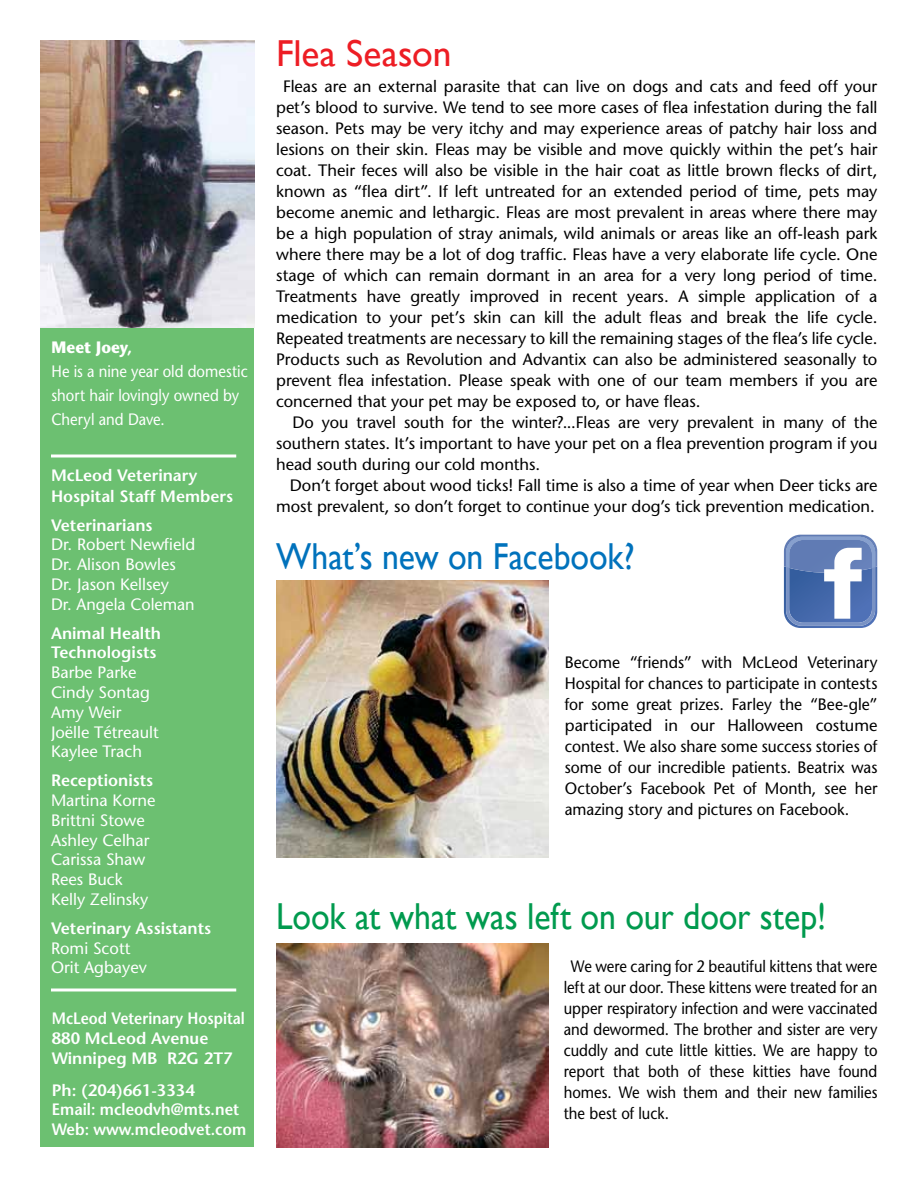
<style>
.page{position:relative;width:918px;height:1188px;background:#fff}
.page>*{position:absolute;margin:0;border:0;box-sizing:border-box;transform-origin:0 0}
.t1{font:37.5px "Gill Sans";letter-spacing:-.005em;color:#009a4e;scale:.9 1}
.t2{font:37.5px "Gill Sans";letter-spacing:-.005em;color:#0072bc;scale:.9 1}
.t3{font:37.5px "Gill Sans";color:#ed1d24}
.t4{font:16.5px/21px "Stone Sans";color:#000;text-align:justify}
.t5{font:16.5px/21px "Stone Sans";color:#000;text-align:justify;scale:.95 1}
.t6{font:16.5px/21px "Stone Sans";color:#000;text-align:justify;scale:.9 1}
.t7{font:16.5px/19.8px "Stone Sans";color:#fff}
.t8{font:600 16.5px/19.8px "Stone Sans";color:#fff}
.t9{font:16.5px/24px "Stone Sans";color:#fff;scale:.9 1}
.t10{font:600 16.5px/19.8px "Stone Sans";color:#fff;scale:.9 1}
.t11{font:700 16.5px "Stone Sans";letter-spacing:.005em;color:#fff;scale:.93 1}
</style>
<div class="page">
<div style="left:40px;top:40px;width:214px;height:1108px;background:#6cc071"></div>
<svg style="left:51px;top:988px;width:185px;height:4px"></svg>
<img style="left:40px;top:40px;width:214px;height:287px">
<svg style="left:51px;top:454px;width:185px;height:4px"></svg>
<img style="left:276px;top:943px;width:272px;height:204px">
<img style="left:276px;top:580px;width:272px;height:278px">
<svg style="left:784px;top:535px;width:93px;height:93px"></svg>
<p class="t11" style="left:52px;top:337px;width:88px">Meet Joey,</p>
<p class="t9" style="left:52px;top:359px;width:220px">He is a nine year old domestic short hair lovingly owned by<br>Cheryl and Dave.</p>
<p class="t8" style="left:51px;top:464px;width:184px;line-height:21px">McLeod Veterinary<br>Hospital Staff Members</p>
<p class="t8" style="left:51px;top:515px;width:103px">Veterinarians</p>
<p class="t7" style="left:51px;top:535px;width:146px">Dr. Robert Newfield<br>Dr. Alison Bowles<br>Dr. Jason Kellsey<br>Dr. Angela Coleman</p>
<p class="t8" style="left:51px;top:623px;width:111px">Animal Health<br>Technologists</p>
<p class="t7" style="left:51px;top:662px;width:109px">Barbe Parke<br>Cindy Sontag<br>Amy Weir<br>Joëlle Tétreault<br>Kaylee Trach</p>
<p class="t8" style="left:51px;top:770px;width:104px">Receptionists</p>
<p class="t7" style="left:51px;top:790px;width:106px">Martina Korne<br>Brittni Stowe<br>Ashley Celhar<br>Carissa Shaw<br>Rees Buck<br>Kelly Zelinsky</p>
<p class="t8" style="left:51px;top:918px;width:162px">Veterinary Assistants</p>
<p class="t7" style="left:51px;top:938px;width:97px">Romi Scott<br>Orit Agbayev</p>
<p class="t10" style="left:52px;top:1008px;width:216px">McLeod Veterinary Hospital<br>880 McLeod Avenue<br>Winnipeg MB R2G 2T7</p>
<p class="t8" style="left:52px;top:1080px;width:196px">Ph: (204)661-3334<br>Email: mcleodvh@mts.net<br>Web: www.mcleodvet.com</p>
<h1 class="t3" style="left:276px;top:32px;width:177px">Flea Season</h1>
<p class="t4" style="left:276px;top:76px;width:603px;text-indent:7px">Fleas are an external parasite that can live on dogs and cats and feed off your pet’s blood to survive. We tend to see more cases of flea infestation during the fall season. Pets may be very itchy and may experience areas of patchy hair loss and lesions on their skin. Fleas may be visible and move quickly within the pet’s hair coat. Their feces will also be visible in the hair coat as little brown flecks of dirt, known as “flea dirt”. If left untreated for an extended period of time, pets may become anemic and lethargic. Fleas are most prevalent in areas where there may be a high population of stray animals, wild animals or areas like an off-leash park where there may be a lot of dog traffic. Fleas have a very elaborate life cycle. One stage of which can remain dormant in an area for a very long period of time.<br>Treatments have greatly improved in recent years. A simple application of a medication to your pet’s skin can kill the adult fleas and break the life cycle.<br>Repeated treatments are necessary to kill the remaining stages of the flea’s life cycle.<br>Products such as Revolution and Advantix can also be administered seasonally to prevent flea infestation. Please speak with one of our team members if you are concerned that your pet may be exposed to, or have fleas.</p>
<p class="t4" style="left:276px;top:412px;width:603px;text-indent:16px">Do you travel south for the winter?...Fleas are very prevalent in many of the southern states. It’s important to have your pet on a flea prevention program if you head south during our cold months.</p>
<p class="t4" style="left:276px;top:475px;width:603px;text-align:right">Don’t forget about wood ticks! Fall time is also a time of year when Deer ticks are most prevalent, so don’t forget to continue your dog’s tick prevention medication.</p>
<h1 class="t2" style="left:276px;top:534px;width:400px">What’s new on Facebook?</h1>
<p class="t5" style="left:565px;top:651px;width:331px">Become “friends” with McLeod Veterinary Hospital for chances to participate in contests for some great prizes. Farley the “Bee-gle” participated in our Halloween costume contest. We also share some success stories of some of our incredible patients. Beatrix was October’s Facebook Pet of Month, see her amazing story and pictures on Facebook.</p>
<h1 class="t1" style="left:276px;top:894px;width:613px">Look at what was left on our door step!</h1>
<p class="t6" style="left:564px;top:956px;width:350px;text-indent:7px">We were caring for 2 beautiful kittens that were left at our door. These kittens were treated for an upper respiratory infection and were vaccinated and dewormed. The brother and sister are very cuddly and cute little kitties. We are happy to report that both of these kitties have found homes. We wish them and their new families the best of luck.</p>
</div>
